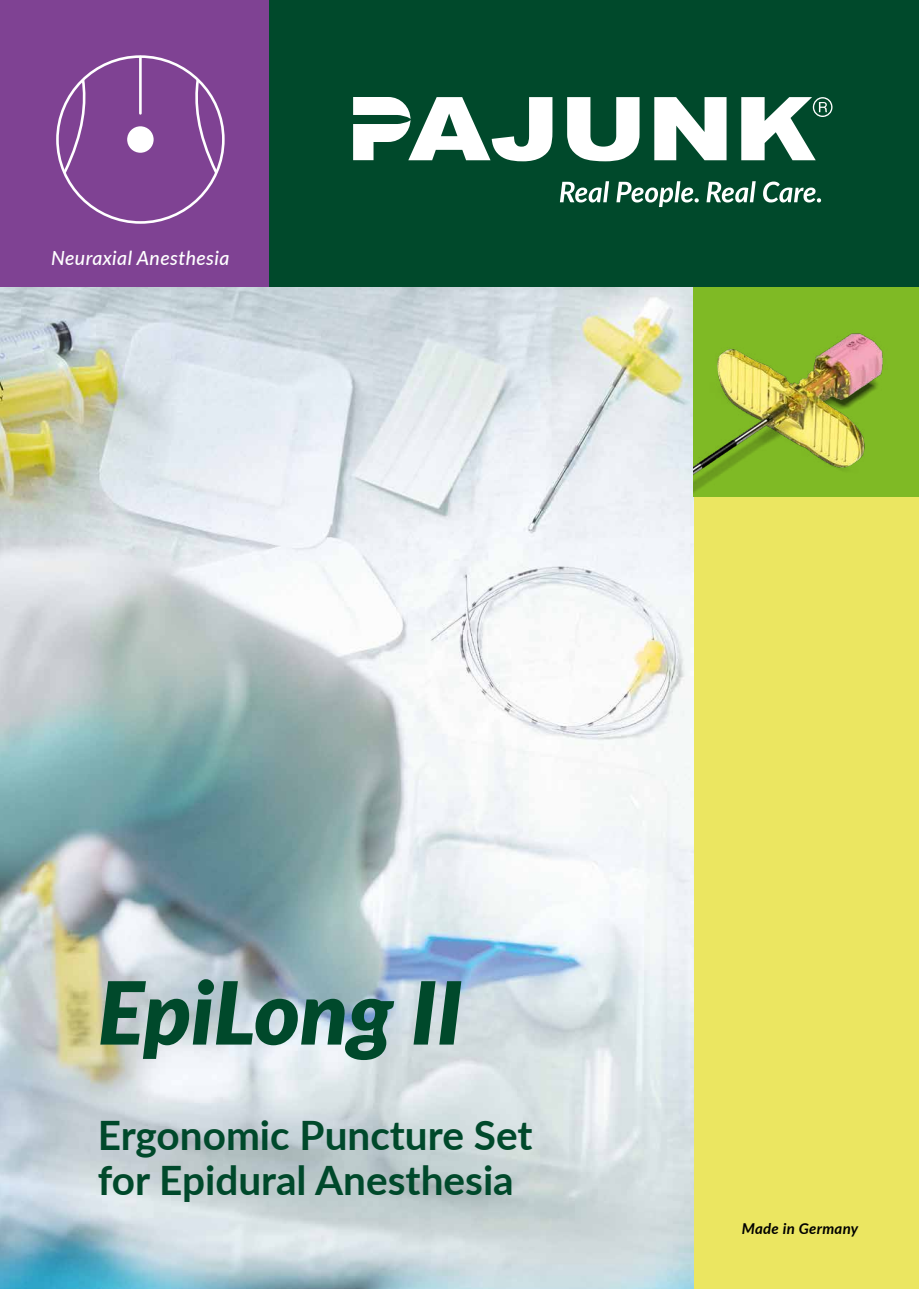
<style>
.page{position:relative;width:919px;height:1289px;background:#fff}
.page>*{position:absolute;margin:0;border:0;box-sizing:border-box;transform-origin:0 0}
.t1{font:italic 900 87px "Lato";color:#00492b}
.t2{font:700 40.5px/45px "Lato";color:#00492b}
.t3{font:italic 500 19.5px "Lato";letter-spacing:.02em;color:#fff}
.t4{font:italic 700 15px "Lato";letter-spacing:.02em;color:#000}
</style>
<div class="page">
<div style="left:693px;top:497px;width:225px;height:791px;background:#ebe661"></div>
<img style="left:0;top:286px;width:693px;height:1002px">
<div style="left:693px;top:286px;width:225px;height:211px;background:#7fba25"></div>
<div style="left:268px;top:0;width:650px;height:286px;background:#00492b"></div>
<img style="left:693px;top:333px;width:190px;height:160px">
<div style="left:0;top:0;width:268px;height:286px;background:#7f4293"></div>
<svg style="left:654px;top:97px;width:72px;height:63px"></svg>
<svg style="left:741px;top:97px;width:91px;height:63px"></svg>
<svg style="left:353px;top:97px;width:199px;height:64px"></svg>
<svg style="left:567px;top:97px;width:72px;height:64px"></svg>
<svg style="left:560px;top:181px;width:49px;height:21px"></svg>
<svg style="left:616px;top:181px;width:82px;height:26px"></svg>
<svg style="left:706px;top:181px;width:49px;height:21px"></svg>
<svg style="left:763px;top:181px;width:58px;height:21px"></svg>
<div style="left:127px;top:126px;width:27px;height:27px;background:#fff;border-radius:50%"></div>
<hr style="left:139px;top:57px;width:3px;height:56px;background:#fff">
<svg style="left:61px;top:77px;width:25px;height:99px"></svg>
<svg style="left:195px;top:77px;width:25px;height:99px"></svg>
<p class="t3" style="left:51px;top:244px;width:180px">Neuraxial Anesthesia</p>
<p class="t1" style="left:98px;top:947px;width:366px">EpiLong II</p>
<p class="t2" style="left:98px;top:1110px;width:436px">Ergonomic Puncture Set for Epidural Anesthesia</p>
<p class="t4" style="left:741px;top:1217px;width:118px">Made in Germany</p>
</div>
